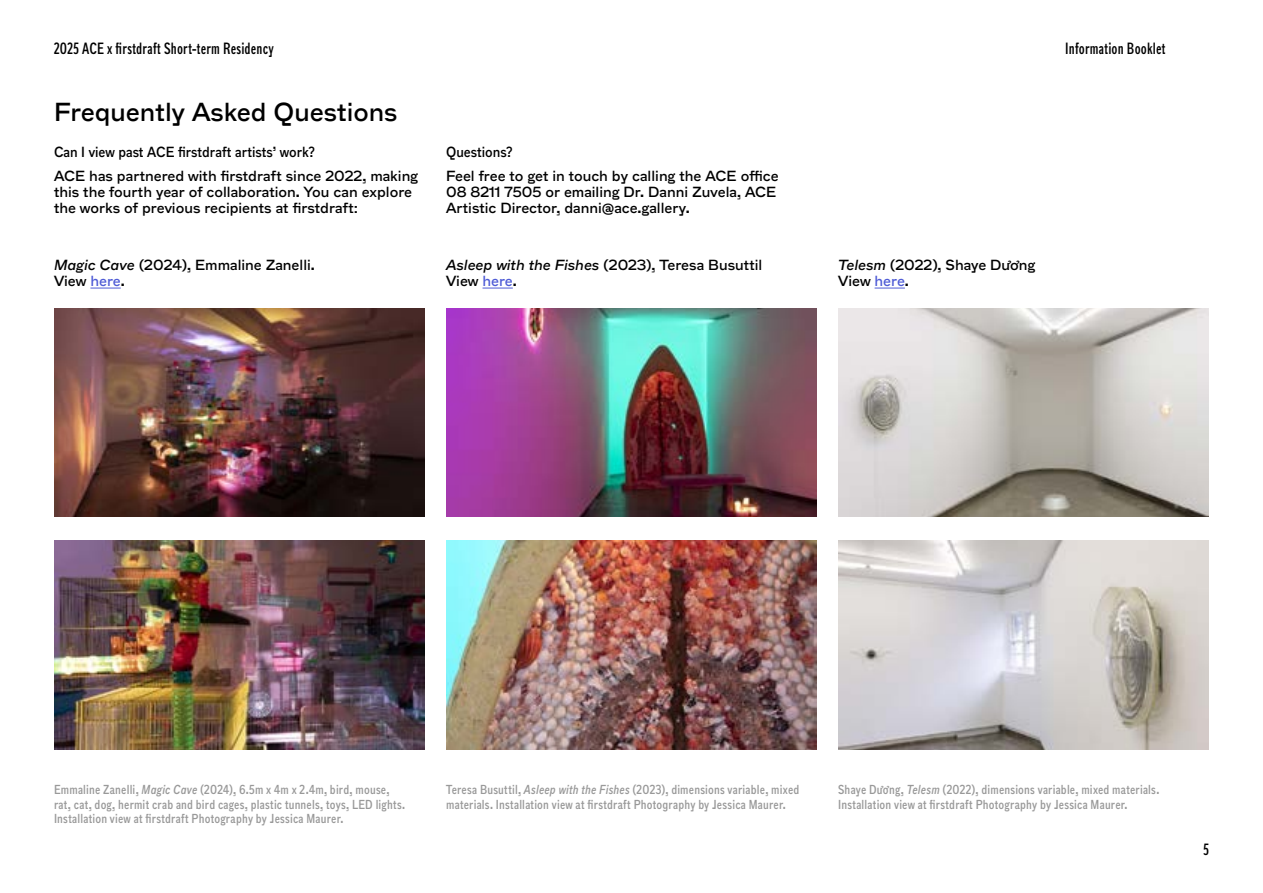
<style>
.page{position:relative;width:1263px;height:893px;background:#fff}
.page>*{position:absolute;margin:0;border:0;box-sizing:border-box;transform-origin:0 0}
.t1{font:24px "ACE";color:#000}
.t2{font:extra-condensed 15px "ACE";letter-spacing:.015em;color:#000}
.t3{font:13.5px/16.2px "ACE";color:#000}
.t4{font:condensed 13.5px "ACE";color:#000}
.t5{font:condensed 12px/14.4px "ACE";letter-spacing:.02em;color:#999}
.s1{font-style:italic}
.s2{color:#4f5cd6}
</style>
<div class="page">
<hr style="left:90px;top:288px;width:31px;height:1px;background:#4f5cd6">
<hr style="left:482px;top:288px;width:31px;height:1px;background:#4f5cd6">
<hr style="left:874px;top:288px;width:31px;height:1px;background:#4f5cd6">
<img style="left:54px;top:308px;width:371px;height:209px">
<img style="left:446px;top:308px;width:371px;height:209px">
<img style="left:838px;top:308px;width:371px;height:209px">
<img style="left:54px;top:541px;width:371px;height:208px">
<img style="left:446px;top:541px;width:371px;height:208px">
<img style="left:838px;top:541px;width:371px;height:208px">
<p class="t2" style="left:54px;top:36px;width:221px">2025 ACE x firstdraft Short-term Residency</p>
<p class="t2" style="left:1065px;top:36px;width:102px">Information Booklet</p>
<h1 class="t1" style="left:54px;top:92px;width:345px">Frequently Asked Questions</h1>
<p class="t4" style="left:54px;top:140px;width:262px">Can I view past ACE firstdraft artists’ work?</p>
<p class="t3" style="left:54px;top:166px;width:366px">ACE has partnered with firstdraft since 2022, making this the fourth year of collaboration. You can explore the works of previous recipients at firstdraft:</p>
<p class="t4" style="left:446px;top:140px;width:68px">Questions?</p>
<p class="t3" style="left:446px;top:166px;width:334px">Feel free to get in touch by calling the ACE office<br>08 8211 7505 or emailing Dr. Danni Zuvela, ACE<br>Artistic Director, danni@ace.gallery.</p>
<p class="t3" style="left:54px;top:255px;width:262px"><span class="s1">Magic Cave</span> (2024), Emmaline Zanelli.<br>View <span class="s2">here</span>.</p>
<p class="t3" style="left:446px;top:255px;width:318px"><span class="s1">Asleep with the Fishes</span> (2023), Teresa Busuttil<br>View <span class="s2">here</span>.</p>
<p class="t3" style="left:838px;top:255px;width:199px"><span class="s1">Telesm</span> (2022), Shaye Dương<br>View <span class="s2">here</span>.</p>
<p class="t5" style="left:54px;top:781px;width:353px">Emmaline Zanelli, <span class="s1">Magic Cave</span> (2024), 6.5m x 4m x 2.4m, bird, mouse, rat, cat, dog, hermit crab and bird cages, plastic tunnels, toys, LED lights.<br>Installation view at firstdraft Photography by Jessica Maurer.</p>
<p class="t5" style="left:446px;top:781px;width:355px">Teresa Busuttil, <span class="s1">Asleep with the Fishes</span> (2023), dimensions variable, mixed materials. Installation view at firstdraft Photography by Jessica Maurer.</p>
<p class="t5" style="left:838px;top:781px;width:323px">Shaye Dương, <span class="s1">Telesm</span> (2022), dimensions variable, mixed materials.<br>Installation view at firstdraft Photography by Jessica Maurer.</p>
<p class="t2" style="left:1203px;top:837px;width:7px">5</p>
</div>
